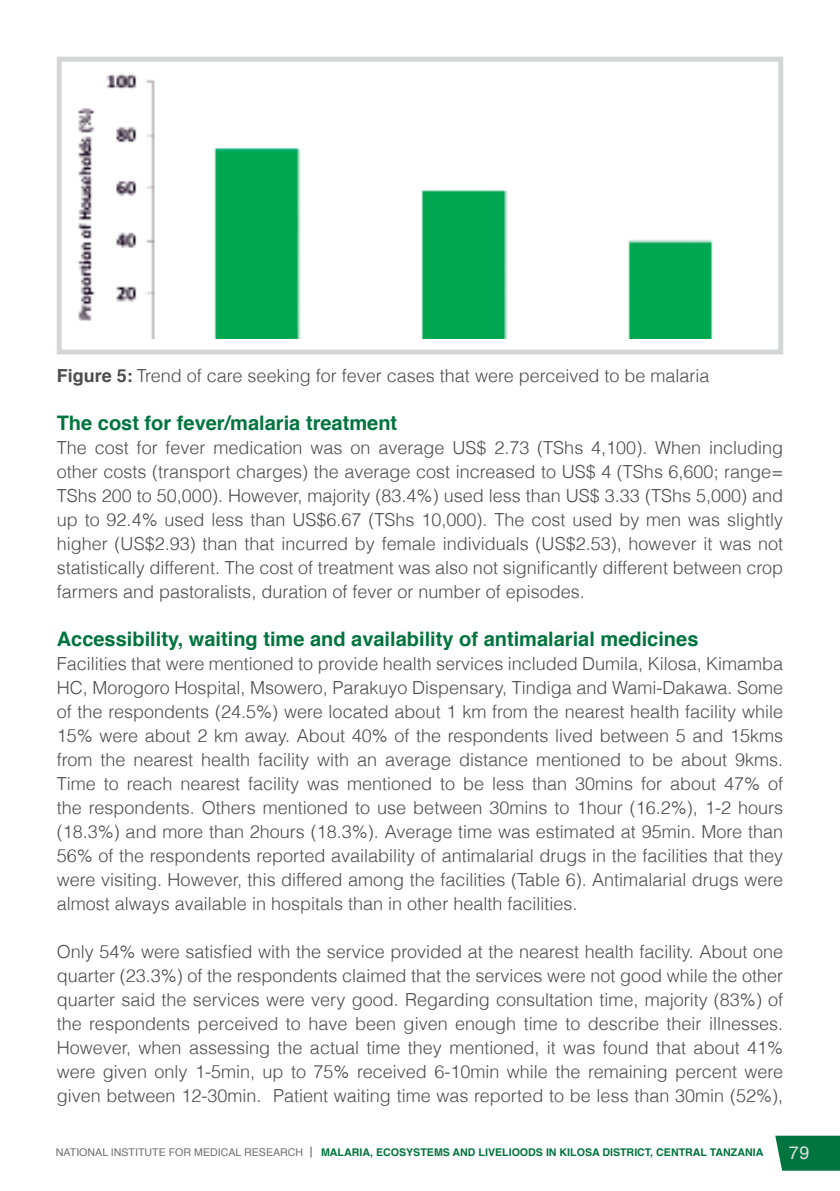
<style>
.page{position:relative;width:840px;height:1191px;background:#fff}
.page>*{position:absolute;margin:0;border:0;box-sizing:border-box;transform-origin:0 0}
.t1{font:700 20px "Helvetica";color:#00743e}
.t2{font:300 18px/24px "Helvetica";color:#4d4d4f;text-align:justify}
.t3{font:18px "Helvetica";color:#dedfe0}
.t4{font:700 10.6px "Helvetica";color:#00743e}
.t5{font:10.6px "Helvetica";color:#6d6e71}
.s1{font-weight:700}
</style>
<div class="page">
<svg style="left:775px;top:1135px;width:64px;height:35px;background:#137e4c"></svg>
<img style="left:77px;top:73px;width:636px;height:265px">
<div style="left:57px;top:57px;width:725px;height:297px;border:5px solid #d3d5d6"></div>
<p class="t2" style="left:57px;top:363px;width:654px"><span class="s1">Figure 5:</span> Trend of care seeking for fever cases that were perceived to be malaria</p>
<p class="t1" style="left:57px;top:407px;width:342px">The cost for fever/malaria treatment</p>
<p class="t2" style="left:57px;top:435px;width:727px">The cost for fever medication was on average US$ 2.73 (TShs 4,100). When including other costs (transport charges) the average cost increased to US$ 4 (TShs 6,600; range= TShs 200 to 50,000). However, majority (83.4%) used less than US$ 3.33 (TShs 5,000) and up to 92.4% used less than US$6.67 (TShs 10,000). The cost used by men was slightly higher (US$2.93) than that incurred by female individuals (US$2.53), however it was not statistically different. The cost of treatment was also not significantly different between crop farmers and pastoralists, duration of fever or number of episodes.</p>
<p class="t1" style="left:57px;top:623px;width:642px">Accessibility, waiting time and availability of antimalarial medicines</p>
<p class="t2" style="left:57px;top:651px;width:727px">Facilities that were mentioned to provide health services included Dumila, Kilosa, Kimamba HC, Morogoro Hospital, Msowero, Parakuyo Dispensary, Tindiga and Wami-Dakawa. Some of the respondents (24.5%) were located about 1 km from the nearest health facility while 15% were about 2 km away. About 40% of the respondents lived between 5 and 15kms from the nearest health facility with an average distance mentioned to be about 9kms.<br>Time to reach nearest facility was mentioned to be less than 30mins for about 47% of the respondents. Others mentioned to use between 30mins to 1hour (16.2%), 1-2 hours (18.3%) and more than 2hours (18.3%). Average time was estimated at 95min. More than 56% of the respondents reported availability of antimalarial drugs in the facilities that they were visiting. However, this differed among the facilities (Table 6). Antimalarial drugs were almost always available in hospitals than in other health facilities.</p>
<p class="t2" style="left:57px;top:939px;width:727px">Only 54% were satisfied with the service provided at the nearest health facility. About one quarter (23.3%) of the respondents claimed that the services were not good while the other quarter said the services were very good. Regarding consultation time, majority (83%) of the respondents perceived to have been given enough time to describe their illnesses.<br>However, when assessing the actual time they mentioned, it was found that about 41% were given only 1-5min, up to 75% received 6-10min while the remaining percent were given between 12-30min. Patient waiting time was reported to be less than 30min (52%),</p>
<p class="t5" style="left:56px;top:1143px;width:249px">NATIONAL INSTITUTE FOR MEDICAL RESEARCH</p>
<p class="t4" style="left:321px;top:1143px;width:443px">MALARIA, ECOSYSTEMS AND LIVELIOODS IN KILOSA DISTRICT, CENTRAL TANZANIA</p>
<p class="t3" style="left:788px;top:1138px;width:22px">79</p>
</div>
